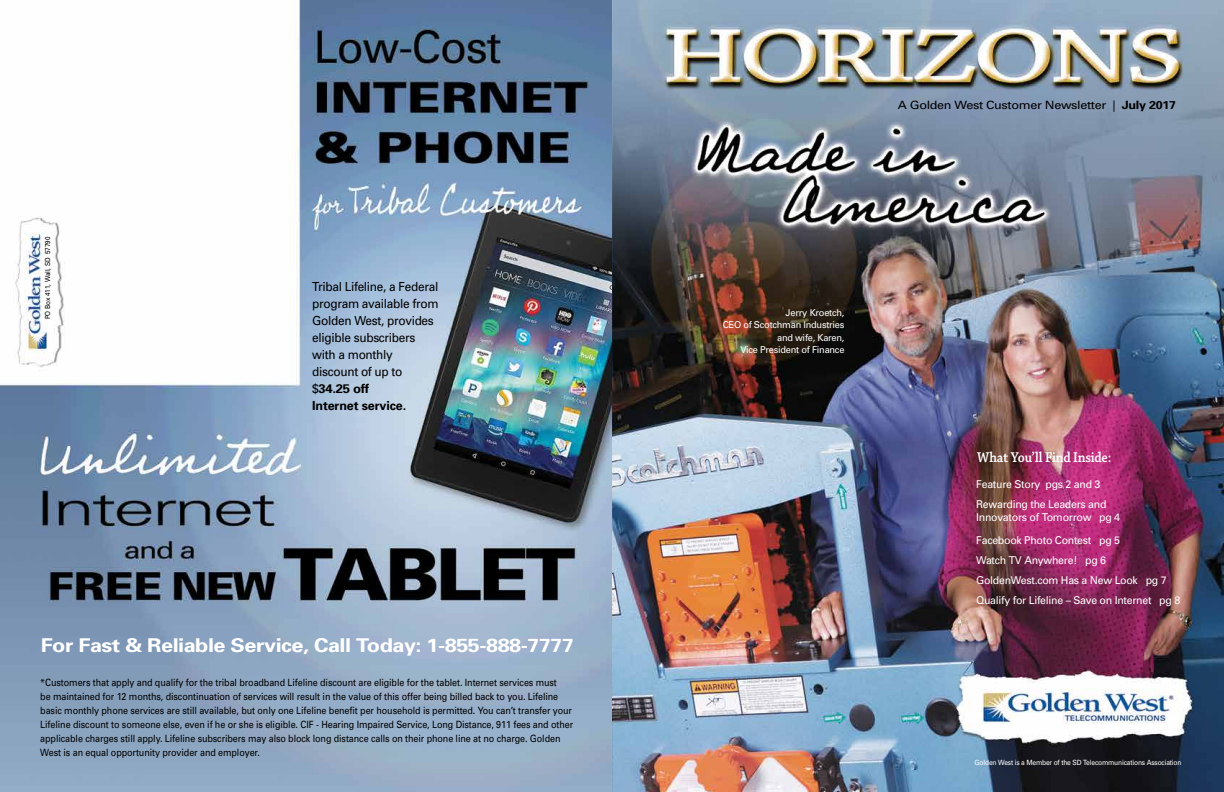
<style>
.page{position:relative;width:1224px;height:792px;background:#fff}
.page>*{position:absolute;margin:0;border:0;box-sizing:border-box;transform-origin:0 0}
.t1{font:700 19px "Univers";letter-spacing:-.025em;color:#fff;scale:1.14 1}
.t2{font:600 15px "Chaparral Pro";letter-spacing:-.015em;color:#fff;scale:.9 1}
.t3{font:12.5px/17px "Univers";letter-spacing:-.025em;color:#000;scale:.95 1}
.t4{font:11.4px "Univers";letter-spacing:-.025em;color:#000;scale:1.11 1}
.t5{font:10.8px/20px "Univers";letter-spacing:-.025em;color:#fff}
.t6{font:10px/14px "Univers";letter-spacing:-.01em;color:#000;scale:.9 1}
.t7{font:9.4px/12.5px "Univers";letter-spacing:-.025em;color:#fff;text-align:right}
.t8{font:7.2px "Univers";letter-spacing:-.025em;color:#fff;scale:.92 1}
.t9{font:7px "Univers";letter-spacing:-.01em;color:#000;scale:.9 1}
.s1{font-weight:700}
</style>
<div class="page">
<img style="left:0;top:0;width:1224px;height:792px">
<p class="t9" style="left:44px;top:319px;width:93px;rotate:-90deg">PO Box 411, Wall, SD 57790</p>
<p class="t3" style="left:312px;top:278px;width:135px">Tribal Lifeline, a Federal program available from<br>Golden West, provides eligible subscribers with a monthly discount of up to $<span class="s1">34.25 off<br>Internet service.</span></p>
<h1 class="t1" style="left:41px;top:634px;width:469px">For Fast &amp; Reliable Service, Call Today: 1-855-888-7777</h1>
<p class="t6" style="left:40px;top:676px;width:594px">*Customers that apply and qualify for the tribal broadband Lifeline discount are eligible for the tablet. Internet services must<br>be maintained for 12 months, discontinuation of services will result in the value of this offer being billed back to you. Lifeline basic monthly phone services are still available, but only one Lifeline benefit per household is permitted. You can’t transfer your Lifeline discount to someone else, even if he or she is eligible. CIF - Hearing Impaired Service, Long Distance, 911 fees and other applicable charges still apply. Lifeline subscribers may also block long distance calls on their phone line at no charge. Golden West is an equal opportunity provider and employer.</p>
<p class="t4" style="left:898px;top:98px;width:252px">A Golden West Customer Newsletter | <span class="s1">July 2017</span></p>
<p class="t7" style="left:723px;top:306px;width:123px">Jerry Kroetch,<br>CEO of Scotchman Industries and wife, Karen,<br>Vice President of Finance</p>
<h2 class="t2" style="left:977px;top:449px;width:151px">What You’ll Find Inside:</h2>
<p class="t5" style="left:976px;top:475px;width:132px">Feature Story pgs 2 and 3<br>Rewarding the Leaders and</p>
<p class="t5" style="left:976px;top:506px;width:146px;line-height:23px">Innovators of Tomorrow pg 4<br>Facebook Photo Contest pg 5</p>
<p class="t5" style="left:976px;top:551px;width:206px">Watch TV Anywhere! pg 6<br>GoldenWest.com Has a New Look pg 7<br>Qualify for Lifeline – Save on Internet pg 8</p>
<p class="t8" style="left:975px;top:758px;width:227px">Golden West is a Member of the SD Telecommunications Association</p>
</div>
